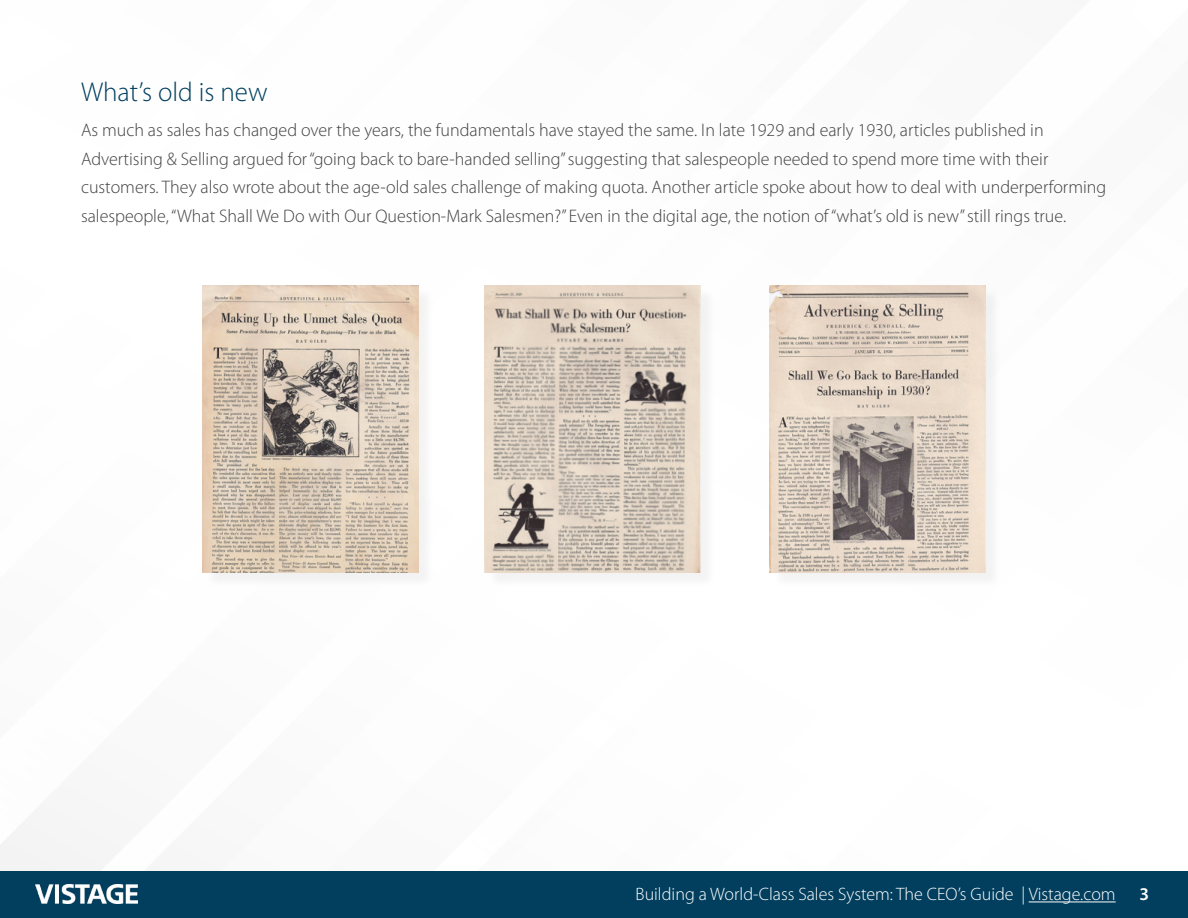
<style>
.page{position:relative;width:1188px;height:918px;background:#fff}
.page>*{position:absolute;margin:0;border:0;box-sizing:border-box;transform-origin:0 0}
.t1{font:300 27.3px "Myriad Pro";color:#003f5f}
.t2{font:300 18.15px/28.5px "Myriad Pro";color:#414042}
.t3{font:300 18px "Myriad Pro";color:#fff}
.t4{font:600 18px "Myriad Pro";color:#fff}
</style>
<div class="page">
<div style="left:0;top:871px;width:1188px;height:47px;background:#023f5e"></div>
<hr style="left:1029px;top:901px;width:87px;height:1px;background:#fff">
<img style="left:36px;top:884px;width:101px;height:20px">
<div style="left:204px;top:288px;width:231px;height:301px;background:#f6f6f6"></div>
<img style="left:203px;top:285px;width:215px;height:288px">
<div style="left:771px;top:287px;width:231px;height:302px;background:#f6f6f6"></div>
<img style="left:770px;top:285px;width:215px;height:288px">
<div style="left:487px;top:287px;width:230px;height:302px;background:#f7f7f7"></div>
<img style="left:485px;top:285px;width:215px;height:288px">
<h1 class="t1" style="left:81px;top:76px;width:188px">What’s old is new</h1>
<p class="t2" style="left:81px;top:116px;width:1027px">As much as sales has changed over the years, the fundamentals have stayed the same. In late 1929 and early 1930, articles published in Advertising &amp; Selling argued for “going back to bare-handed selling” suggesting that salespeople needed to spend more time with their customers. They also wrote about the age-old sales challenge of making quota. Another article spoke about how to deal with underperforming salespeople, “What Shall We Do with Our Question-Mark Salesmen?” Even in the digital age, the notion of “what’s old is new” still rings true.</p>
<p class="t3" style="left:636px;top:883px;width:482px">Building a World-Class Sales System: The CEO’s Guide | Vistage.com</p>
<p class="t4" style="left:1139px;top:883px;width:11px">3</p>
</div>
